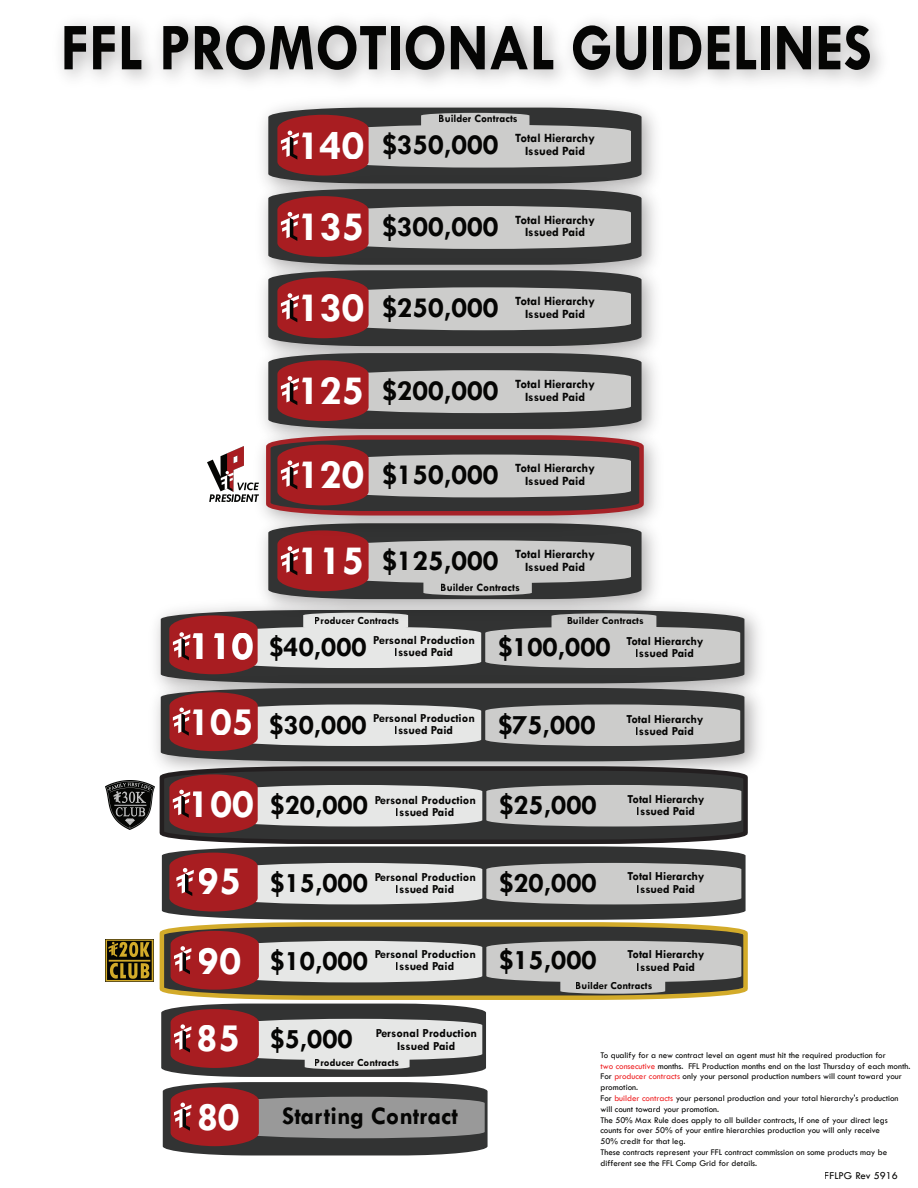
<style>
.page{position:relative;width:918px;height:1188px;background:#fff}
.page>*{position:absolute;margin:0;border:0;box-sizing:border-box;transform-origin:0 0}
.t1{font:700 67.5px "Tw Cen";color:#050504;scale:.89 1}
.t2{font:700 40.8px/78.4px "Tw Cen";color:#fff;text-align:justify}
.t3{font:700 29.55px "Tw Cen";color:#050504}
.t4{font:700 28.5px "Tw Cen";color:#050504}
.t5{font:700 25.5px "Tw Cen";color:#050504}
.t6{font:700 12.75px/12.8px "Tw Cen";color:#050504;text-align:center}
.t7{font:700 12.3px/12.3px "Tw Cen";color:#050504;text-align:center}
.t8{font:700 11.25px "Tw Cen";color:#050504}
.t9{font:700 10.95px "Tw Cen";color:#050504}
.t10{font:10.95px "Tw Cen";color:#050504}
.t11{font:9px/10.8px "Tw Cen";color:#050504}
.s1{font-size:42.15px;color:#fff}
.s2{color:#ee2123}
</style>
<div class="page">
<img style="left:156px;top:606px;width:603px;height:63px">
<img style="left:156px;top:669px;width:603px;height:95px">
<svg style="left:161px;top:610px;width:583px;height:151px;background:#958686"></svg>
<img style="left:249px;top:543px;width:420px;height:84px">
<svg style="left:268px;top:108px;width:374px;height:62px;background:#9c8181"></svg>
<img style="left:263px;top:170px;width:392px;height:82px">
<svg style="left:268px;top:189px;width:374px;height:145px;background:#8d7576"></svg>
<img style="left:259px;top:334px;width:400px;height:83px">
<img style="left:258px;top:417px;width:399px;height:126px">
<svg style="left:264px;top:353px;width:382px;height:246px;background:#907676"></svg>
<img style="left:208px;top:446px;width:50px;height:56px">
<svg style="left:159px;top:930px;width:589px;height:70px"></svg>
<svg style="left:159px;top:764px;width:591px;height:72px;background:#9f9d9d"></svg>
<svg style="left:161px;top:1004px;width:327px;height:151px;background:#8b7373"></svg>
<svg style="left:162px;top:768px;width:584px;height:230px;background:#93847f"></svg>
<img style="left:105px;top:939px;width:49px;height:43px">
<img style="left:105px;top:781px;width:50px;height:48px">
<h1 class="t1" style="left:61px;top:7px;width:913px">FFL PROMOTIONAL GUIDELINES</h1>
<p class="t8" style="left:439px;top:112px;width:81px">Builder Contracts</p>
<h3 class="t3" style="left:297px;top:127px;width:203px"><span class="s1">140</span> $350,000</h3>
<h3 class="t6" style="left:515px;top:131px;width:81px">Total Hierarchy<br>Issued Paid</h3>
<h3 class="t3" style="left:297px;top:209px;width:203px"><span class="s1">135</span> $300,000</h3>
<h3 class="t6" style="left:515px;top:213px;width:81px">Total Hierarchy<br>Issued Paid</h3>
<h3 class="t3" style="left:297px;top:290px;width:203px"><span class="s1">130</span> $250,000</h3>
<h3 class="t6" style="left:515px;top:294px;width:81px">Total Hierarchy<br>Issued Paid</h3>
<h3 class="t3" style="left:297px;top:373px;width:203px"><span class="s1">125</span> $200,000</h3>
<h3 class="t6" style="left:515px;top:377px;width:81px">Total Hierarchy<br>Issued Paid</h3>
<h3 class="t3" style="left:297px;top:457px;width:203px"><span class="s1">120</span> $150,000</h3>
<h3 class="t6" style="left:515px;top:461px;width:81px">Total Hierarchy<br>Issued Paid</h3>
<h3 class="t3" style="left:297px;top:543px;width:203px"><span class="s1">115</span> $125,000</h3>
<h3 class="t6" style="left:515px;top:547px;width:81px">Total Hierarchy<br>Issued Paid</h3>
<p class="t8" style="left:441px;top:581px;width:81px">Builder Contracts</p>
<h2 class="t2" style="left:189px;top:606px;width:67px">110</h2>
<p class="t9" style="left:315px;top:614px;width:86px">Producer Contracts</p>
<p class="t9" style="left:567px;top:614px;width:78px">Builder Contracts</p>
<h3 class="t4" style="left:268px;top:630px;width:100px">$40,000</h3>
<h3 class="t7" style="left:373px;top:633px;width:103px">Personal Production<br>Issued Paid</h3>
<h3 class="t4" style="left:497px;top:630px;width:115px">$100,000</h3>
<h3 class="t7" style="left:626px;top:634px;width:79px">Total Hierarchy<br>Issued Paid</h3>
<h2 class="t2" style="left:189px;top:681px;width:67px">105</h2>
<h3 class="t4" style="left:268px;top:708px;width:100px">$30,000</h3>
<h3 class="t7" style="left:373px;top:711px;width:103px">Personal Production<br>Issued Paid</h3>
<h3 class="t4" style="left:497px;top:708px;width:100px">$75,000</h3>
<h3 class="t7" style="left:626px;top:712px;width:79px">Total Hierarchy<br>Issued Paid</h3>
<h2 class="t2" style="left:189px;top:764px;width:67px">100</h2>
<h3 class="t4" style="left:270px;top:788px;width:100px">$20,000</h3>
<h3 class="t7" style="left:374px;top:794px;width:103px">Personal Production<br>Issued Paid</h3>
<h2 class="t2" style="left:196px;top:841px;width:47px">95<br>90<br>85<br>80</h2>
<h3 class="t4" style="left:270px;top:866px;width:100px">$15,000</h3>
<h3 class="t7" style="left:374px;top:870px;width:103px">Personal Production<br>Issued Paid</h3>
<h3 class="t4" style="left:270px;top:944px;width:100px">$10,000</h3>
<h3 class="t7" style="left:374px;top:947px;width:103px">Personal Production<br>Issued Paid</h3>
<h3 class="t4" style="left:270px;top:1022px;width:85px">$5,000</h3>
<h3 class="t7" style="left:375px;top:1027px;width:103px">Personal Production<br>Issued Paid</h3>
<p class="t9" style="left:315px;top:1056px;width:86px">Producer Contracts</p>
<h3 class="t5" style="left:282px;top:1100px;width:178px">Starting Contract</h3>
<h3 class="t4" style="left:498px;top:788px;width:100px">$25,000</h3>
<h3 class="t7" style="left:627px;top:792px;width:79px">Total Hierarchy<br>Issued Paid</h3>
<h3 class="t4" style="left:498px;top:865px;width:100px">$20,000</h3>
<h3 class="t7" style="left:627px;top:870px;width:79px">Total Hierarchy<br>Issued Paid</h3>
<h3 class="t4" style="left:498px;top:943px;width:100px">$15,000</h3>
<h3 class="t7" style="left:627px;top:948px;width:79px">Total Hierarchy<br>Issued Paid</h3>
<p class="t9" style="left:576px;top:979px;width:78px">Builder Contracts</p>
<p class="t11" style="left:601px;top:1049px;width:311px">To qualify for a new contract level an agent must hit the required production for<br><span class="s2">two consecutive</span> months. FFL Production months end on the last Thursday of each month.<br>For <span class="s2">producer contracts</span> only your personal production numbers will count toward your promotion.<br>For <span class="s2">builder contracts</span> your personal production and your total hierarchy's production will count toward your promotion.<br>The 50% Max Rule does apply to all builder contracts, If one of your direct legs counts for over 50% of your entire hierarchies production you will only receive<br>50% credit for that leg.<br>These contracts represent your FFL contract commission on some products may be different see the FFL Comp Grid for details.</p>
<p class="t10" style="left:825px;top:1169px;width:75px">FFLPG Rev 5916</p>
</div>
